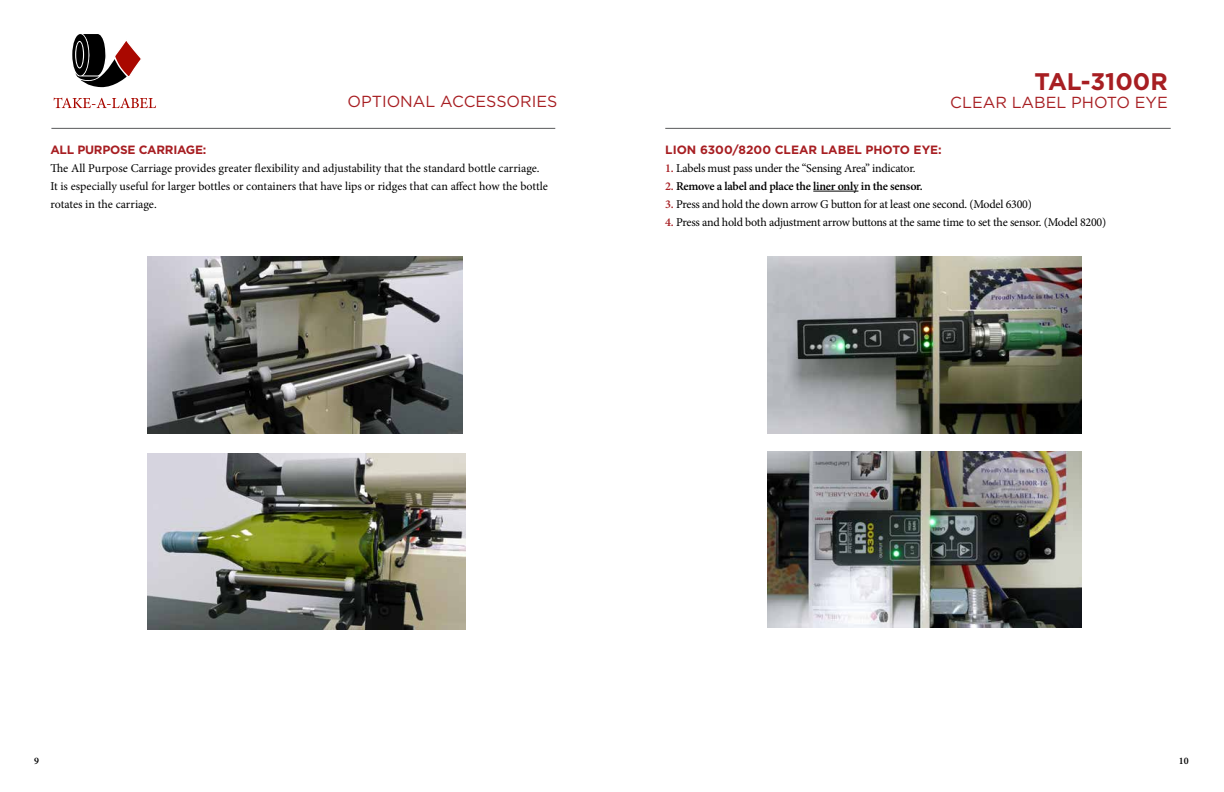
<style>
.page{position:relative;width:1224px;height:792px;background:#fff}
.page>*{position:absolute;margin:0;border:0;box-sizing:border-box;transform-origin:0 0}
.t1{font:700 24px "Gotham HTF";color:#a71e22}
.t2{font:16px "Gotham HTF";color:#a71e22}
.t3{font:12px/18px "Minion Pro";letter-spacing:-.01em;color:#000}
.t4{font:600 12px "Minion Pro";letter-spacing:-.02em;color:#000}
.t5{font:700 12px "Gotham HTF";color:#a71e22}
.t6{font:700 12px "Gotham HTF";letter-spacing:-.02em;color:#a71e22}
.t7{font:600 10px "Minion Pro";color:#000}
.s1{font-weight:600;color:#a71e22}
.s2{color:#a71e22}
</style>
<div class="page">
<svg style="left:54px;top:98px;width:102px;height:10px"></svg>
<svg style="left:72px;top:34px;width:16px;height:42px"></svg>
<svg style="left:73px;top:34px;width:68px;height:54px"></svg>
<hr style="left:51px;top:128px;width:504px;height:1px;background:#58595b">
<hr style="left:665px;top:128px;width:506px;height:1px;background:#58595b">
<img style="left:148px;top:256px;width:315px;height:177px">
<img style="left:148px;top:454px;width:317px;height:176px">
<hr style="left:813px;top:191px;width:45px;height:1px;background:#000">
<img style="left:768px;top:256px;width:313px;height:177px">
<img style="left:768px;top:451px;width:313px;height:177px">
<h2 class="t2" style="left:347px;top:93px;width:211px">OPTIONAL ACCESSORIES</h2>
<p class="t6" style="left:50px;top:143px;width:158px">ALL PURPOSE CARRIAGE:</p>
<p class="t3" style="left:50px;top:159px;width:499px">The All Purpose Carriage provides greater flexibility and adjustability that the standard bottle carriage.<br>It is especially useful for larger bottles or containers that have lips or ridges that can affect how the bottle rotates in the carriage.</p>
<h1 class="t1" style="left:1035px;top:67px;width:135px">TAL-3100R</h1>
<h2 class="t2" style="left:950px;top:93px;width:219px">CLEAR LABEL PHOTO EYE</h2>
<p class="t5" style="left:665px;top:143px;width:278px">LION 6300/8200 CLEAR LABEL PHOTO EYE:</p>
<p class="t3" style="left:665px;top:159px;width:252px"><span class="s1">1.</span> Labels must pass under the “Sensing Area” indicator.</p>
<p class="t4" style="left:665px;top:178px;width:259px"><span class="s2">2.</span> Remove a label and place the liner only in the sensor.</p>
<p class="t3" style="left:665px;top:195px;width:368px"><span class="s1">3.</span> Press and hold the down arrow G button for at least one second. (Model 6300)</p>
<p class="t3" style="left:665px;top:213px;width:442px"><span class="s1">4.</span> Press and hold both adjustment arrow buttons at the same time to set the sensor. (Model 8200)</p>
<p class="t7" style="left:34px;top:753px;width:6px">9</p>
<p class="t7" style="left:1179px;top:753px;width:11px">10</p>
</div>
